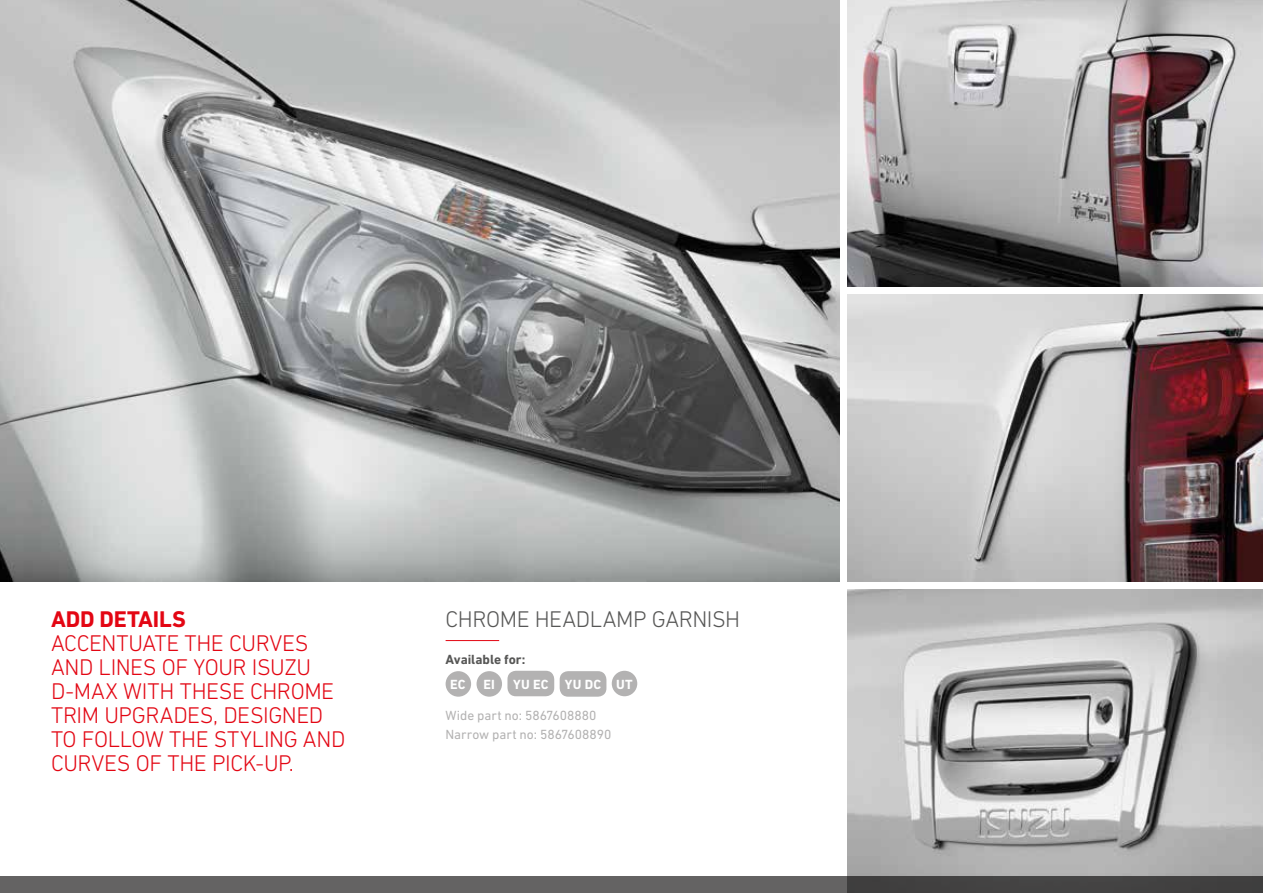
<style>
.page{position:relative;width:1263px;height:893px;background:#fff}
.page>*{position:absolute;margin:0;border:0;box-sizing:border-box;transform-origin:0 0}
.t1{font:300 23.1px/24px "DIN Next LT Pro";letter-spacing:-.02em;color:#e30613}
.t2{font:300 23.1px "DIN Next LT Pro";letter-spacing:-.02em;color:#575756}
.t3{font:700 23.1px "DIN Next LT Pro";letter-spacing:-.01em;color:#e30613}
.t4{font:13.5px/19.5px "DIN Next LT Pro";color:#b3b2b2}
.t5{font:700 13.5px "DIN Next LT Pro";letter-spacing:.015em;color:#fff}
.t6{font:700 13.5px "DIN Next LT Pro";letter-spacing:-.005em;color:#575756}
</style>
<div class="page">
<hr style="left:446px;top:640px;width:53px;height:1px;background:#e30613">
<img style="left:0;top:0;width:839px;height:581px">
<img style="left:848px;top:0;width:415px;height:286px">
<img style="left:848px;top:590px;width:415px;height:286px">
<img style="left:848px;top:295px;width:415px;height:286px">
<svg style="left:0;top:876px;width:1263px;height:17px;background:#585757"></svg>
<div style="left:446px;top:671px;width:25px;height:26px;background:#b3b2b2;border-radius:50%"></div>
<div style="left:476px;top:671px;width:26px;height:26px;background:#b3b2b2;border-radius:50%"></div>
<div style="left:612px;top:671px;width:25px;height:25px;background:#b3b2b2;border-radius:50%"></div>
<div style="left:507px;top:671px;width:47px;height:25px;background:#b3b2b2;border-radius:9px"></div>
<div style="left:560px;top:671px;width:46px;height:26px;background:#b3b2b2;border-radius:9px"></div>
<p class="t3" style="left:51px;top:606px;width:136px">ADD DETAILS</p>
<p class="t1" style="left:51px;top:631px;width:296px">ACCENTUATE THE CURVES<br>AND LINES OF YOUR ISUZU<br>D-MAX WITH THESE CHROME<br>TRIM UPGRADES, DESIGNED<br>TO FOLLOW THE STYLING AND<br>CURVES OF THE PICK-UP.</p>
<p class="t2" style="left:446px;top:606px;width:296px">CHROME HEADLAMP GARNISH</p>
<p class="t6" style="left:446px;top:651px;width:81px">Available for:</p>
<p class="t5" style="left:450px;top:676px;width:17px">EC</p>
<p class="t5" style="left:483px;top:676px;width:13px">EI</p>
<p class="t5" style="left:513px;top:676px;width:37px">YU EC</p>
<p class="t5" style="left:616px;top:676px;width:18px">UT</p>
<p class="t5" style="left:565px;top:676px;width:38px">YU DC</p>
<p class="t4" style="left:446px;top:705px;width:167px">Wide part no: 5867608880<br>Narrow part no: 5867608890</p>
</div>
